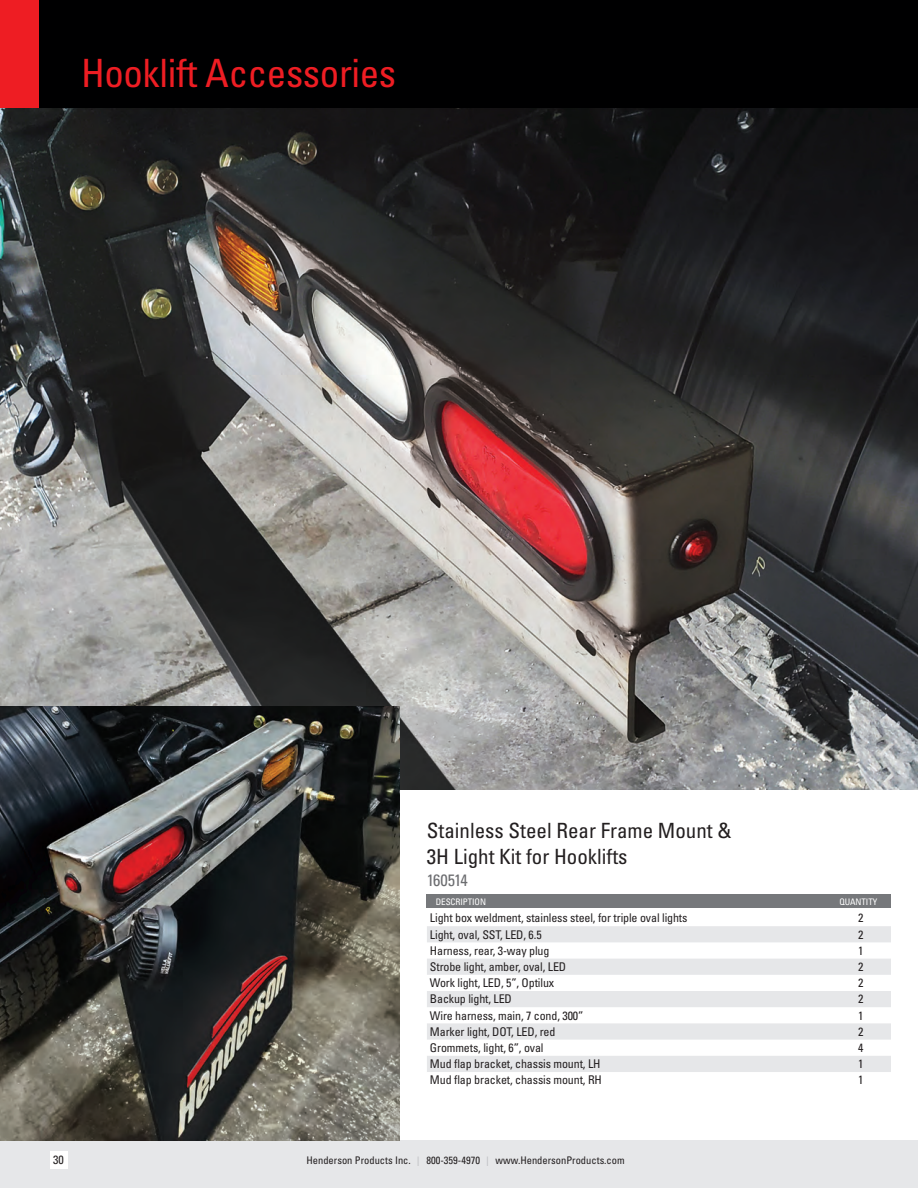
<style>
.page{position:relative;width:918px;height:1188px;background:#fff}
.page>*{position:absolute;margin:0;border:0;box-sizing:border-box;transform-origin:0 0}
.t1{font:condensed 39px "Univers LT Std";letter-spacing:-.01em;color:#ee1d23}
.t2{font:condensed 21px/25.2px "Univers LT Std";color:#231f20}
.t3{font:condensed 16.5px "Univers LT Std";letter-spacing:-.06em;color:#6c6d70}
.t4{font:condensed 12px "Univers LT Std";letter-spacing:-.01em;color:#231f20}
.t5{font:condensed 10.5px "Univers LT Std";color:#231f20}
.t6{font:condensed 9px "Univers LT Std";letter-spacing:-.01em;color:#fff}
.s1{font-size:13.2px;color:#bcbdc0}
</style>
<div class="page">
<img style="left:0;top:108px;width:918px;height:681px">
<div style="left:0;top:0;width:40px;height:108px;background:#ee1d23"></div>
<div style="left:40px;top:0;width:878px;height:108px;background:#000001"></div>
<div style="left:0;top:1140px;width:918px;height:48px;background:#e6e7e9"></div>
<div style="left:50px;top:1151px;width:18px;height:18px;background:#fff"></div>
<img style="left:0;top:707px;width:400px;height:433px">
<div style="left:427px;top:894px;width:464px;height:14px;background:#76787b"></div>
<svg style="left:427px;top:926px;width:464px;height:146px;fill:#e6e7e9"></svg>
<p class="t1" style="left:81px;top:48px;width:317px">Hooklift Accessories</p>
<p class="t2" style="left:427px;top:818px;width:306px">Stainless Steel Rear Frame Mount &amp;<br>3H Light Kit for Hooklifts</p>
<p class="t3" style="left:427px;top:870px;width:42px">160514</p>
<p class="t6" style="left:436px;top:896px;width:52px">DESCRIPTION</p>
<p class="t6" style="left:839px;top:896px;width:39px">QUANTITY</p>
<p class="t4" style="left:430px;top:911px;width:259px">Light box weldment, stainless steel, for triple oval lights</p>
<p class="t4" style="left:858px;top:911px;width:7px">2</p>
<p class="t4" style="left:430px;top:927px;width:113px">Light, oval, SST, LED, 6.5</p>
<p class="t4" style="left:858px;top:927px;width:7px">2</p>
<p class="t4" style="left:430px;top:943px;width:121px">Harness, rear, 3-way plug</p>
<p class="t4" style="left:858px;top:943px;width:7px">1</p>
<p class="t4" style="left:430px;top:959px;width:138px">Strobe light, amber, oval, LED</p>
<p class="t4" style="left:858px;top:959px;width:7px">2</p>
<p class="t4" style="left:430px;top:975px;width:126px">Work light, LED, 5”, Optilux</p>
<p class="t4" style="left:858px;top:975px;width:7px">2</p>
<p class="t4" style="left:430px;top:992px;width:84px">Backup light, LED</p>
<p class="t4" style="left:858px;top:992px;width:7px">2</p>
<p class="t4" style="left:430px;top:1008px;width:155px">Wire harness, main, 7 cond, 300”</p>
<p class="t4" style="left:858px;top:1008px;width:7px">1</p>
<p class="t4" style="left:430px;top:1024px;width:127px">Marker light, DOT, LED, red</p>
<p class="t4" style="left:858px;top:1024px;width:7px">2</p>
<p class="t4" style="left:430px;top:1040px;width:115px">Grommets, light, 6”, oval</p>
<p class="t4" style="left:858px;top:1040px;width:7px">4</p>
<p class="t4" style="left:430px;top:1056px;width:172px">Mud flap bracket, chassis mount, LH</p>
<p class="t4" style="left:858px;top:1056px;width:7px">1</p>
<p class="t4" style="left:430px;top:1073px;width:173px">Mud flap bracket, chassis mount, RH</p>
<p class="t4" style="left:858px;top:1073px;width:7px">1</p>
<p class="t4" style="left:53px;top:1152px;width:12px">30</p>
<p class="t5" style="left:496px;top:1154px;width:131px">www.HendersonProducts.com</p>
<p class="t5" style="left:306px;top:1154px;width:184px">Henderson Products Inc. <span class="s1">I</span> 800-359-4970 <span class="s1">I</span></p>
</div>
